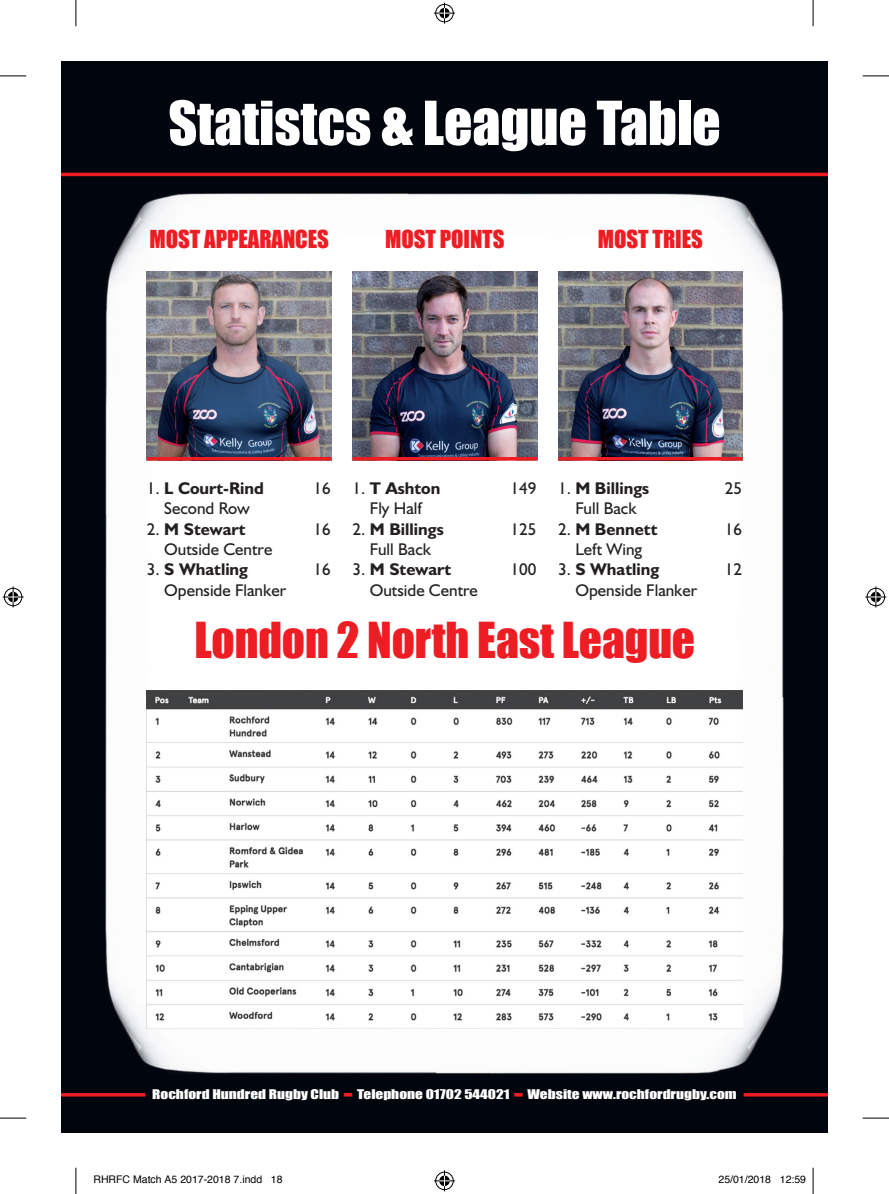
<style>
.page{position:relative;width:889px;height:1194px;background:#fff}
.page>*{position:absolute;margin:0;border:0;box-sizing:border-box;transform-origin:0 0}
.t1{font:56px "Impact";letter-spacing:-.005em;color:#fff}
.t2{font:300 52.5px "Souvenir IT Cby BT";color:#fff}
.t3{font:45.5px "Impact";letter-spacing:-.005em;color:#ee1d23}
.t4{font:22.75px "Impact";letter-spacing:-.005em;color:#ee1d23}
.t5{font:17.15px "Humanist 521 BT";color:#231f20}
.t6{font:700 17.15px "Humanist 521 BT";color:#231f20}
.t7{font:12.25px "Impact";color:#fff;scale:1.25 1}
.t8{font:10.5px "Helvetica";color:#000}
.s1{font-weight:400}
.s2{font-size:25.72px;color:#ee1d23}
</style>
<div class="page">
<div style="left:61px;top:61px;width:766px;height:1071px;background:#01060e"></div>
<hr style="left:61px;top:173px;width:766px;height:3px;background:#ee1d23">
<hr style="left:61px;top:1093px;width:84px;height:3px;background:#ee1d23">
<hr style="left:743px;top:1093px;width:84px;height:3px;background:#ee1d23">
<img style="left:106px;top:193px;width:677px;height:880px">
<img style="left:147px;top:690px;width:595px;height:338px">
<img style="left:147px;top:272px;width:184px;height:185px">
<img style="left:352px;top:272px;width:185px;height:185px">
<img style="left:558px;top:272px;width:184px;height:185px">
<hr style="left:352px;top:457px;width:185px;height:3px;background:#ee1d23">
<hr style="left:147px;top:457px;width:184px;height:3px;background:#ee1d23">
<hr style="left:558px;top:457px;width:184px;height:3px;background:#ee1d23">
<svg style="left:0;top:76px;width:26px;height:1px"></svg>
<svg style="left:862px;top:76px;width:26px;height:1px"></svg>
<svg style="left:0;top:1117px;width:26px;height:1px"></svg>
<svg style="left:862px;top:1117px;width:26px;height:1px"></svg>
<svg style="left:76px;top:0;width:1px;height:26px"></svg>
<svg style="left:76px;top:1167px;width:1px;height:26px"></svg>
<svg style="left:812px;top:0;width:1px;height:26px"></svg>
<svg style="left:812px;top:1167px;width:1px;height:26px"></svg>
<svg style="left:434px;top:3px;width:21px;height:21px"></svg>
<svg style="left:434px;top:1170px;width:21px;height:21px"></svg>
<svg style="left:3px;top:586px;width:21px;height:21px"></svg>
<svg style="left:865px;top:586px;width:21px;height:21px"></svg>
<h1 class="t1" style="left:168px;top:88px;width:553px">Statistcs &amp; League Table</h1>
<h2 class="t2" style="left:154px;top:92px;width:581px">CHAIRMAN’S MESSAGE</h2>
<h3 class="t4" style="left:149px;top:225px;width:181px">MOST APPEARANCES</h3>
<h3 class="t4" style="left:385px;top:225px;width:121px">MOST POINTS</h3>
<h3 class="t4" style="left:598px;top:225px;width:106px">MOST TRIES</h3>
<p class="t6" style="left:147px;top:477px;width:118px"><span class="s1">1.</span> L Court-Rind</p>
<p class="t5" style="left:313px;top:477px;width:19px">16</p>
<p class="t5" style="left:164px;top:497px;width:87px">Second Row</p>
<p class="t6" style="left:147px;top:518px;width:100px"><span class="s1">2.</span> M Stewart</p>
<p class="t5" style="left:313px;top:518px;width:19px">16</p>
<p class="t5" style="left:164px;top:538px;width:110px">Outside Centre</p>
<p class="t6" style="left:147px;top:559px;width:103px"><span class="s1">3.</span> S Whatling</p>
<p class="t5" style="left:313px;top:559px;width:19px">16</p>
<p class="t5" style="left:164px;top:579px;width:123px">Openside Flanker</p>
<p class="t6" style="left:352px;top:477px;width:89px"><span class="s1">1.</span> T Ashton</p>
<p class="t5" style="left:510px;top:477px;width:27px">149</p>
<p class="t5" style="left:370px;top:497px;width:54px">Fly Half</p>
<p class="t6" style="left:352px;top:518px;width:93px"><span class="s1">2.</span> M Billings</p>
<p class="t5" style="left:510px;top:518px;width:27px">125</p>
<p class="t5" style="left:370px;top:538px;width:63px">Full Back</p>
<p class="t6" style="left:352px;top:559px;width:100px"><span class="s1">3.</span> M Stewart</p>
<p class="t5" style="left:510px;top:559px;width:27px">100</p>
<p class="t5" style="left:370px;top:579px;width:110px">Outside Centre</p>
<p class="t6" style="left:558px;top:477px;width:93px"><span class="s1">1.</span> M Billings</p>
<p class="t5" style="left:724px;top:477px;width:19px">25</p>
<p class="t5" style="left:575px;top:497px;width:63px">Full Back</p>
<p class="t6" style="left:558px;top:518px;width:101px"><span class="s1">2.</span> M Bennett</p>
<p class="t5" style="left:724px;top:518px;width:19px">16</p>
<p class="t5" style="left:575px;top:538px;width:68px">Left Wing</p>
<p class="t6" style="left:558px;top:559px;width:103px"><span class="s1">3.</span> S Whatling</p>
<p class="t5" style="left:724px;top:559px;width:19px">12</p>
<p class="t5" style="left:575px;top:579px;width:123px">Openside Flanker</p>
<h3 class="t3" style="left:194px;top:612px;width:502px">London 2 North East League</h3>
<p class="t7" style="left:152px;top:1086px;width:469px">Rochford Hundred Rugby Club <span class="s2">-</span> Telephone 01702 544021 <span class="s2">-</span> Website www.rochfordrugby.com</p>
<p class="t8" style="left:93px;top:1171px;width:191px">RHRFC Match A5 2017-2018 7.indd 18</p>
<p class="t8" style="left:718px;top:1171px;width:89px">25/01/2018 12:59</p>
</div>
